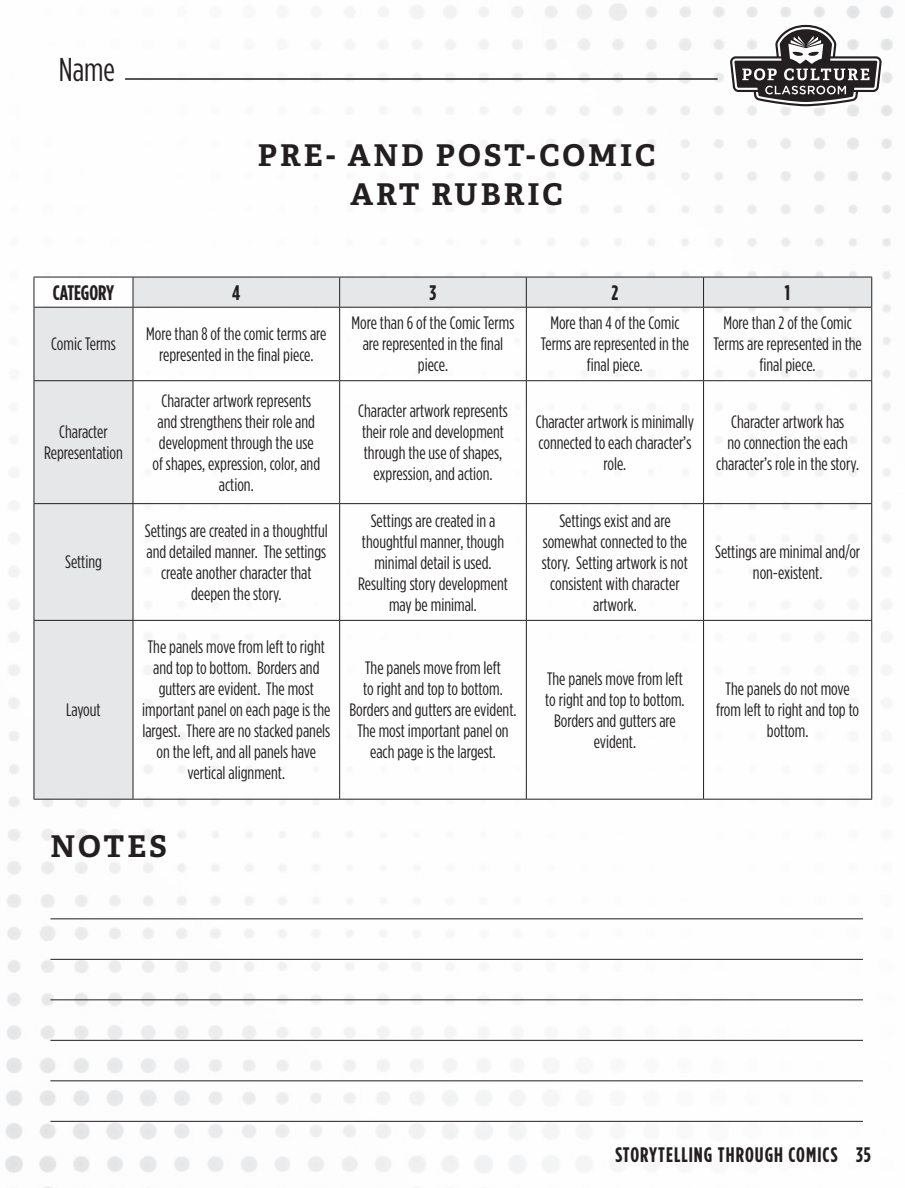
<style>
.page{position:relative;width:905px;height:1188px;background:#fff}
.page>*{position:absolute;margin:0;border:0;box-sizing:border-box;transform-origin:0 0}
.t1{font:33px "Gotham Condensed";color:#231f20}
.t2{font:700 30px/39px "Adelle Basic";letter-spacing:.1em;color:#231f20;text-align:center}
.t3{font:700 21px "Gotham Condensed";letter-spacing:.05em;color:#231f20}
.t4{font:700 21px "Gotham Condensed";letter-spacing:-.005em;color:#231f20}
.t5{font:18px/21px "Gotham Condensed";color:#231f20;text-align:center}
</style>
<div class="page">
<img style="left:5px;top:3px;width:888px;height:1185px">
<svg style="left:728px;top:23px;width:155px;height:85px"></svg>
<hr style="left:50px;top:918px;width:813px;height:1px;background:#231f20">
<hr style="left:50px;top:959px;width:813px;height:1px;background:#231f20">
<hr style="left:50px;top:999px;width:813px;height:1px;background:#231f20">
<hr style="left:50px;top:1040px;width:813px;height:1px;background:#231f20">
<hr style="left:50px;top:1080px;width:813px;height:1px;background:#231f20">
<hr style="left:50px;top:1121px;width:813px;height:1px;background:#231f20">
<svg style="left:35px;top:278px;width:836px;height:521px"></svg>
<hr style="left:34px;top:277px;width:99px;height:1px;background:#231f20">
<hr style="left:34px;top:277px;width:1px;height:30px;background:#231f20">
<hr style="left:133px;top:277px;width:206px;height:1px;background:#231f20">
<hr style="left:133px;top:277px;width:1px;height:30px;background:#231f20">
<hr style="left:339px;top:277px;width:187px;height:1px;background:#231f20">
<hr style="left:339px;top:277px;width:1px;height:30px;background:#231f20">
<hr style="left:526px;top:277px;width:177px;height:1px;background:#231f20">
<hr style="left:526px;top:277px;width:1px;height:30px;background:#231f20">
<hr style="left:703px;top:277px;width:169px;height:1px;background:#231f20">
<hr style="left:703px;top:277px;width:1px;height:30px;background:#231f20">
<hr style="left:871px;top:277px;width:1px;height:30px;background:#231f20">
<hr style="left:34px;top:307px;width:99px;height:1px;background:#231f20">
<hr style="left:34px;top:308px;width:1px;height:72px;background:#231f20">
<hr style="left:133px;top:307px;width:206px;height:1px;background:#231f20">
<hr style="left:133px;top:308px;width:1px;height:72px;background:#231f20">
<hr style="left:339px;top:307px;width:187px;height:1px;background:#231f20">
<hr style="left:339px;top:308px;width:1px;height:72px;background:#231f20">
<hr style="left:526px;top:307px;width:177px;height:1px;background:#231f20">
<hr style="left:526px;top:308px;width:1px;height:72px;background:#231f20">
<hr style="left:703px;top:307px;width:169px;height:1px;background:#231f20">
<hr style="left:703px;top:308px;width:1px;height:72px;background:#231f20">
<hr style="left:871px;top:308px;width:1px;height:72px;background:#231f20">
<hr style="left:34px;top:380px;width:99px;height:1px;background:#231f20">
<hr style="left:34px;top:381px;width:1px;height:122px;background:#231f20">
<hr style="left:133px;top:380px;width:206px;height:1px;background:#231f20">
<hr style="left:133px;top:381px;width:1px;height:122px;background:#231f20">
<hr style="left:339px;top:380px;width:187px;height:1px;background:#231f20">
<hr style="left:339px;top:381px;width:1px;height:122px;background:#231f20">
<hr style="left:526px;top:380px;width:177px;height:1px;background:#231f20">
<hr style="left:526px;top:381px;width:1px;height:122px;background:#231f20">
<hr style="left:703px;top:380px;width:169px;height:1px;background:#231f20">
<hr style="left:703px;top:381px;width:1px;height:122px;background:#231f20">
<hr style="left:871px;top:381px;width:1px;height:122px;background:#231f20">
<hr style="left:34px;top:503px;width:99px;height:1px;background:#231f20">
<hr style="left:34px;top:504px;width:1px;height:116px;background:#231f20">
<hr style="left:133px;top:503px;width:206px;height:1px;background:#231f20">
<hr style="left:133px;top:504px;width:1px;height:116px;background:#231f20">
<hr style="left:339px;top:503px;width:187px;height:1px;background:#231f20">
<hr style="left:339px;top:504px;width:1px;height:116px;background:#231f20">
<hr style="left:526px;top:503px;width:177px;height:1px;background:#231f20">
<hr style="left:526px;top:504px;width:1px;height:116px;background:#231f20">
<hr style="left:703px;top:503px;width:169px;height:1px;background:#231f20">
<hr style="left:703px;top:504px;width:1px;height:116px;background:#231f20">
<hr style="left:871px;top:504px;width:1px;height:116px;background:#231f20">
<hr style="left:34px;top:620px;width:99px;height:1px;background:#231f20">
<hr style="left:34px;top:621px;width:1px;height:178px;background:#231f20">
<hr style="left:133px;top:620px;width:206px;height:1px;background:#231f20">
<hr style="left:133px;top:621px;width:1px;height:178px;background:#231f20">
<hr style="left:339px;top:620px;width:187px;height:1px;background:#231f20">
<hr style="left:339px;top:621px;width:1px;height:178px;background:#231f20">
<hr style="left:526px;top:620px;width:177px;height:1px;background:#231f20">
<hr style="left:526px;top:621px;width:1px;height:178px;background:#231f20">
<hr style="left:703px;top:620px;width:169px;height:1px;background:#231f20">
<hr style="left:703px;top:621px;width:1px;height:178px;background:#231f20">
<hr style="left:871px;top:621px;width:1px;height:178px;background:#231f20">
<hr style="left:34px;top:799px;width:99px;height:1px;background:#231f20">
<hr style="left:133px;top:799px;width:206px;height:1px;background:#231f20">
<hr style="left:339px;top:799px;width:187px;height:1px;background:#231f20">
<hr style="left:526px;top:799px;width:177px;height:1px;background:#231f20">
<hr style="left:703px;top:799px;width:169px;height:1px;background:#231f20">
<hr style="left:125px;top:78px;width:592px;height:2px;background:#231f20">
<h1 class="t1" style="left:59px;top:51px;width:58px">Name</h1>
<h2 class="t2" style="left:258px;top:136px;width:397px">PRE- AND POST-COMIC<br>ART RUBRIC</h2>
<p class="t4" style="left:53px;top:280px;width:63px">CATEGORY</p>
<p class="t3" style="left:232px;top:280px;width:10px">4</p>
<p class="t3" style="left:429px;top:280px;width:8px">3</p>
<p class="t3" style="left:611px;top:280px;width:8px">2</p>
<p class="t3" style="left:785px;top:280px;width:7px">1</p>
<p class="t5" style="left:51px;top:333px;width:66px">Comic Terms</p>
<p class="t5" style="left:146px;top:323px;width:182px">More than 8 of the comic terms are represented in the final piece.</p>
<p class="t5" style="left:351px;top:312px;width:164px">More than 6 of the Comic Terms are represented in the final piece.</p>
<p class="t5" style="left:540px;top:312px;width:150px">More than 4 of the Comic<br>Terms are represented in the final piece.</p>
<p class="t5" style="left:713px;top:312px;width:150px">More than 2 of the Comic<br>Terms are represented in the final piece.</p>
<p class="t5" style="left:44px;top:421px;width:80px">Character<br>Representation</p>
<p class="t5" style="left:65px;top:551px;width:38px">Setting</p>
<p class="t5" style="left:66px;top:699px;width:36px">Layout</p>
<p class="t5" style="left:152px;top:390px;width:169px">Character artwork represents and strengthens their role and development through the use of shapes, expression, color, and action.</p>
<p class="t5" style="left:358px;top:400px;width:151px">Character artwork represents their role and development through the use of shapes, expression, and action.</p>
<p class="t5" style="left:535px;top:411px;width:160px">Character artwork is minimally connected to each character’s role.</p>
<p class="t5" style="left:716px;top:411px;width:144px">Character artwork has<br>no connection the each character’s role in the story.</p>
<p class="t5" style="left:145px;top:520px;width:185px">Settings are created in a thoughtful and detailed manner. The settings create another character that deepen the story.</p>
<p class="t5" style="left:358px;top:509px;width:151px">Settings are created in a thoughtful manner, though minimal detail is used.<br>Resulting story development may be minimal.</p>
<p class="t5" style="left:542px;top:509px;width:148px">Settings exist and are somewhat connected to the story. Setting artwork is not consistent with character artwork.</p>
<p class="t5" style="left:715px;top:541px;width:147px">Settings are minimal and/or non-existent.</p>
<p class="t5" style="left:142px;top:636px;width:190px">The panels move from left to right and top to bottom. Borders and gutters are evident. The most important panel on each page is the largest. There are no stacked panels on the left, and all panels have vertical alignment.</p>
<p class="t5" style="left:349px;top:657px;width:168px">The panels move from left<br>to right and top to bottom.<br>Borders and gutters are evident.<br>The most important panel on each page is the largest.</p>
<p class="t5" style="left:545px;top:668px;width:141px">The panels move from left to right and top to bottom.<br>Borders and gutters are evident.</p>
<p class="t5" style="left:716px;top:678px;width:145px">The panels do not move from left to right and top to bottom.</p>
<h2 class="t2" style="left:50px;top:827px;width:115px">NOTES</h2>
<p class="t3" style="left:615px;top:1143px;width:257px">STORYTELLING THROUGH COMICS 35</p>
</div>
